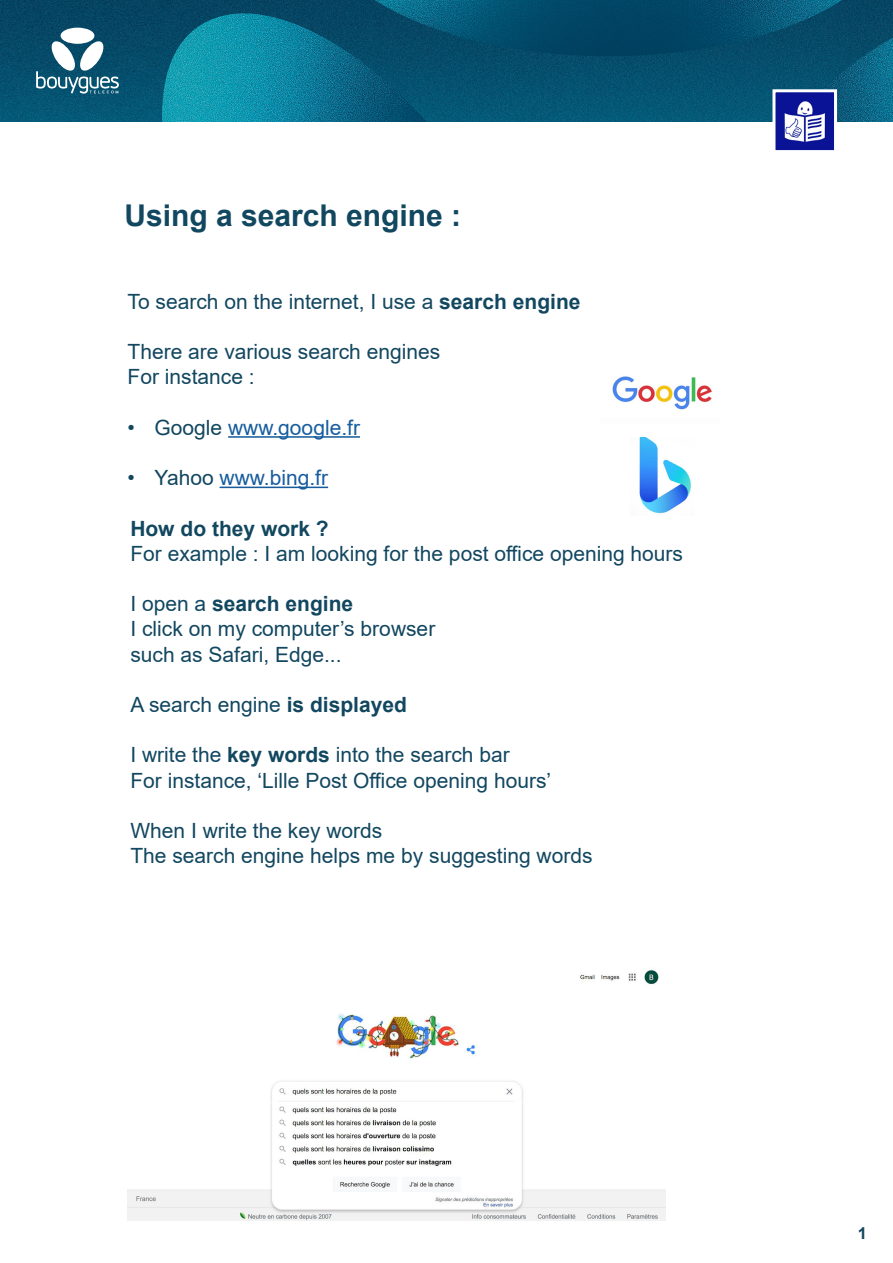
<style>
.page{position:relative;width:893px;height:1263px;background:#fff}
.page>*{position:absolute;margin:0;border:0;box-sizing:border-box;transform-origin:0 0}
.t1{font:700 30px "Arial";color:#124760}
.t2{font:21px/25.2px "Arial";color:#124760}
.t3{font:21px "Arial";color:#175d9e}
.t4{font:700 21px "Arial";color:#124760}
.t5{font:700 16.5px "Arial";color:#124760}
.s1{font-weight:700}
.s2{color:#124760}
.s3{font-weight:400}
</style>
<div class="page">
<img style="left:0;top:0;width:893px;height:121px">
<div style="left:61px;top:28px;width:33px;height:16px;background:#fff;border-radius:50%"></div>
<svg style="left:36px;top:40px;width:83px;height:54px"></svg>
<hr style="left:228px;top:436px;width:132px;height:2px;background:#175d9e">
<hr style="left:220px;top:487px;width:108px;height:1px;background:#175d9e">
<img style="left:776px;top:93px;width:57px;height:56px">
<div style="left:772px;top:89px;width:65px;height:64px;border:3px solid #fff"></div>
<img style="left:128px;top:970px;width:537px;height:250px">
<img style="left:612px;top:376px;width:100px;height:34px">
<img style="left:639px;top:438px;width:52px;height:76px">
<p class="t1" style="left:124px;top:194px;width:338px">Using a search engine :</p>
<p class="t2" style="left:128px;top:289px;width:454px">To search on the internet, I use a <span class="s1">search engine</span></p>
<p class="t2" style="left:128px;top:339px;width:314px">There are various search engines</p>
<p class="t2" style="left:128px;top:364px;width:129px">For instance :</p>
<p class="t3" style="left:128px;top:413px;width:234px"><span class="s2">• Google</span> www.google.fr</p>
<p class="t3" style="left:128px;top:463px;width:202px"><span class="s2">• Yahoo</span> www.bing.fr</p>
<p class="t4" style="left:130px;top:513px;width:200px">How do they work ?</p>
<p class="t2" style="left:130px;top:541px;width:554px">For example : I am looking for the post office opening hours</p>
<p class="t4" style="left:130px;top:589px;width:224px"><span class="s3">I open a</span> search engine</p>
<p class="t2" style="left:130px;top:616px;width:306px">I click on my computer’s browser such as Safari, Edge...</p>
<p class="t2" style="left:130px;top:692px;width:278px">A search engine <span class="s1">is displayed</span></p>
<p class="t2" style="left:130px;top:742px;width:422px">I write the <span class="s1">key words</span> into the search bar<br>For instance, ‘Lille Post Office opening hours’</p>
<p class="t2" style="left:130px;top:818px;width:464px">When I write the key words<br>The search engine helps me by suggesting words</p>
<p class="t5" style="left:858px;top:1221px;width:11px">1</p>
</div>
